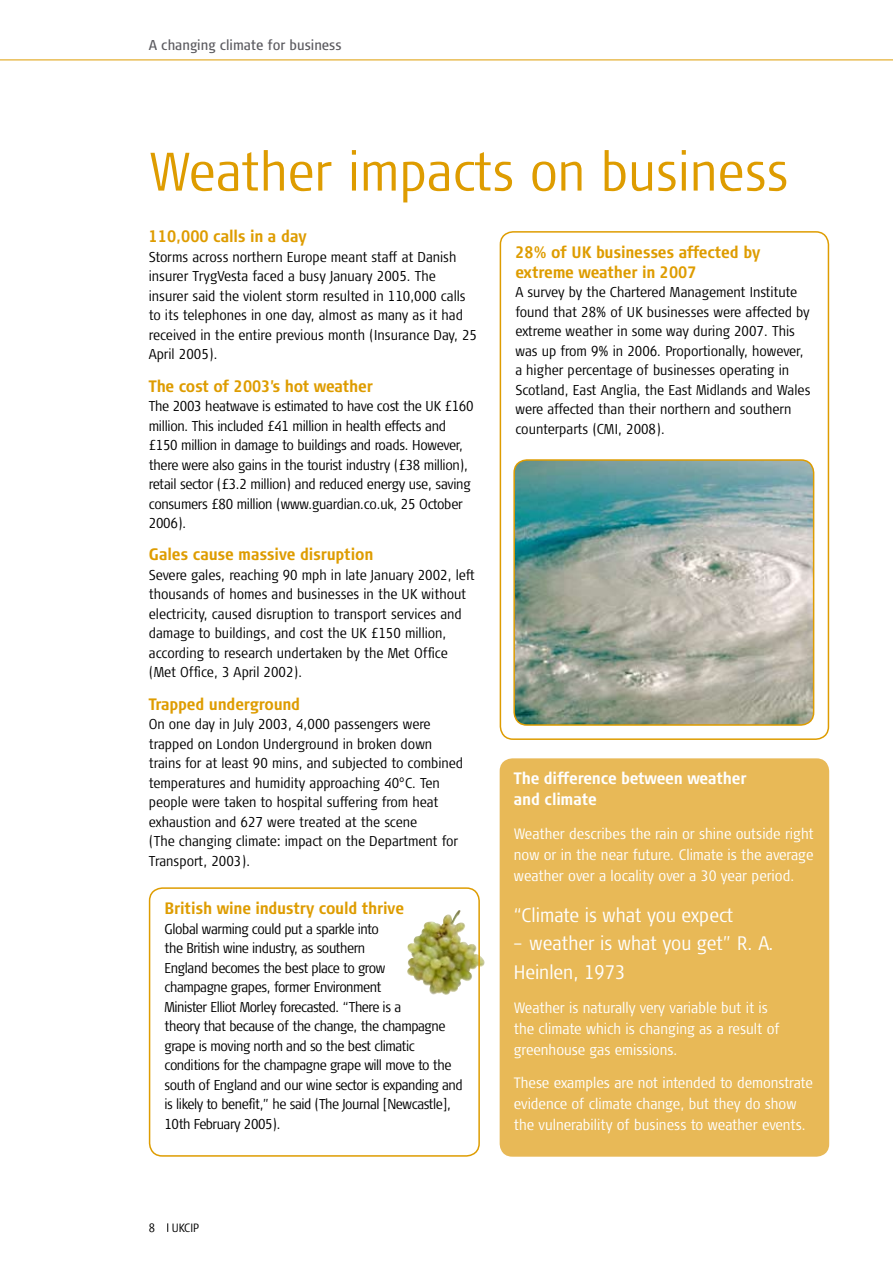
<style>
.page{position:relative;width:893px;height:1263px;background:#fff}
.page>*{position:absolute;margin:0;border:0;box-sizing:border-box;transform-origin:0 0}
.t1{font:300 54px "Signa Cond Column";color:#de9c00}
.t2{font:300 19.5px/28.5px "Signa Cond Column";color:#fff}
.t3{font:700 16.5px/19.5px "Signa Cond Column";color:#de9c00}
.t4{font:700 16.5px/21px "Signa Cond Column";letter-spacing:-.01em;color:#fff}
.t5{font:300 15px/21px "Signa Cond Column";color:#fff}
.t6{font:300 14.25px/19.5px "Signa Cond Column";letter-spacing:-.015em;color:#000}
.t7{font:14.25px "Signa Cond Column";color:#5c5b60}
.t8{font:300 12px "Signa Cond Column";letter-spacing:.01em;color:#000}
</style>
<div class="page">
<svg style="left:451px;top:910px;width:8px;height:12px"></svg>
<div style="left:500px;top:758px;width:329px;height:399px;background:#e8b957;border-radius:13px"></div>
<div style="left:500px;top:231px;width:329px;height:509px;border:2px solid #de9c00;border-radius:13px"></div>
<img style="left:516px;top:460px;width:298px;height:265px">
<div style="left:513px;top:459px;width:301px;height:267px;border:2px solid #de9c00;border-radius:13px"></div>
<hr style="left:0;top:60px;width:893px;height:1px;background:#de9c00">
<div style="left:149px;top:887px;width:331px;height:270px;border:2px solid #de9c00;border-radius:13px"></div>
<p class="t7" style="left:149px;top:37px;width:194px">A changing climate for business</p>
<h1 class="t1" style="left:149px;top:142px;width:641px">Weather impacts on business</h1>
<p class="t3" style="left:149px;top:227px;width:159px">110,000 calls in a day</p>
<p class="t6" style="left:149px;top:247px;width:330px">Storms across northern Europe meant staff at Danish insurer TrygVesta faced a busy January 2005. The insurer said the violent storm resulted in 110,000 calls to its telephones in one day, almost as many as it had received in the entire previous month (Insurance Day, 25<br>April 2005).</p>
<p class="t3" style="left:149px;top:376px;width:225px">The cost of 2003’s hot weather</p>
<p class="t6" style="left:149px;top:397px;width:326px">The 2003 heatwave is estimated to have cost the UK £160 million. This included £41 million in health effects and £150 million in damage to buildings and roads. However, there were also gains in the tourist industry (£38 million), retail sector (£3.2 million) and reduced energy use, saving consumers £80 million (www.guardian.co.uk, 25 October 2006).</p>
<p class="t3" style="left:149px;top:545px;width:226px">Gales cause massive disruption</p>
<p class="t6" style="left:149px;top:565px;width:327px">Severe gales, reaching 90 mph in late January 2002, left thousands of homes and businesses in the UK without electricity, caused disruption to transport services and damage to buildings, and cost the UK £150 million, according to research undertaken by the Met Office (Met Office, 3 April 2002).</p>
<p class="t3" style="left:149px;top:694px;width:153px">Trapped underground</p>
<p class="t6" style="left:149px;top:715px;width:316px">On one day in July 2003, 4,000 passengers were trapped on London Underground in broken down trains for at least 90 mins, and subjected to combined temperatures and humidity approaching 40°C. Ten people were taken to hospital suffering from heat exhaustion and 627 were treated at the scene<br>(The changing climate: impact on the Department for Transport, 2003).</p>
<p class="t3" style="left:165px;top:899px;width:241px">British wine industry could thrive</p>
<p class="t6" style="left:165px;top:919px;width:300px">Global warming could put a sparkle into<br>the British wine industry, as southern<br>England becomes the best place to grow<br>champagne grapes, former Environment<br>Minister Elliot Morley forecasted. “There is a<br>theory that because of the change, the champagne grape is moving north and so the best climatic conditions for the champagne grape will move to the south of England and our wine sector is expanding and is likely to benefit,” he said (The Journal [Newcastle], 10th February 2005).</p>
<p class="t8" style="left:149px;top:1221px;width:8px">8</p>
<p class="t8" style="left:172px;top:1221px;width:29px">UKCIP</p>
<p class="t3" style="left:515px;top:243px;width:247px">28% of UK businesses affected by extreme weather in 2007</p>
<p class="t6" style="left:515px;top:283px;width:297px">A survey by the Chartered Management Institute found that 28% of UK businesses were affected by extreme weather in some way during 2007. This was up from 9% in 2006. Proportionally, however, a higher percentage of businesses operating in Scotland, East Anglia, the East Midlands and Wales were affected than their northern and southern counterparts (CMI, 2008).</p>
<p class="t4" style="left:514px;top:768px;width:234px">The difference between weather and climate</p>
<p class="t5" style="left:514px;top:823px;width:301px;text-align:justify">Weather describes the rain or shine outside right now or in the near future. Climate is the average weather over a locality over a 30 year period.</p>
<h2 class="t2" style="left:514px;top:901px;width:221px">“Climate is what you expect</h2>
<h2 class="t2" style="left:514px;top:929px;width:261px">– weather is what you get” R. A.<br>Heinlen, 1973</h2>
<p class="t5" style="left:514px;top:997px;width:267px">Weather is naturally very variable but it is the climate which is changing as a result of greenhouse gas emissions.</p>
<p class="t5" style="left:514px;top:1073px;width:300px">These examples are not intended to demonstrate evidence of climate change, but they do show the vulnerability of business to weather events.</p>
</div>
